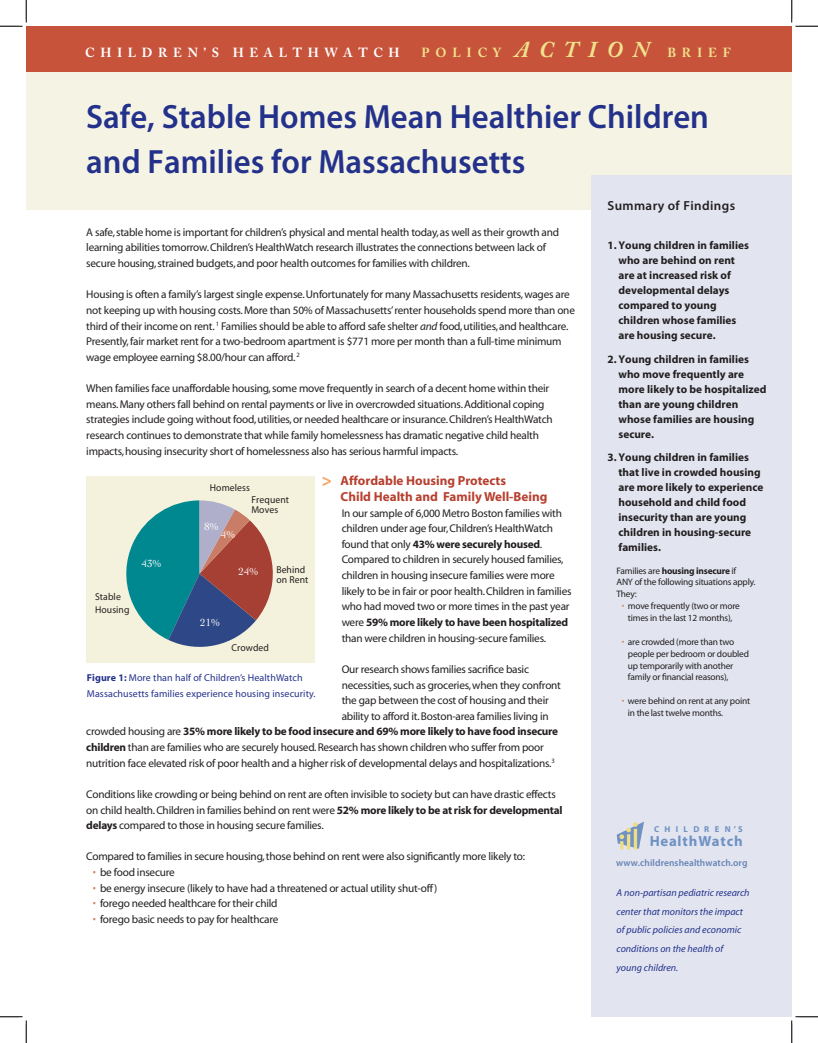
<style>
.page{position:relative;width:818px;height:1043px;background:#fff}
.page>*{position:absolute;margin:0;border:0;box-sizing:border-box;transform-origin:0 0}
.Headline{font:600 33.75px/45px "Myriad Pro";color:#24318b}
.Body{font:700 17.5px "Myriad Pro";color:#f8a15c}
.t1{font:700 14.75px "Myriad";letter-spacing:.06em;color:#6f91c3}
.Body-2{font:700 13.12px "Myriad";color:#b7402f}
.Headings{font:700 13.12px "Adobe Caslon Pro";letter-spacing:.44em;color:#fff}
.Headings-2{font:700 13.12px "Adobe Caslon Pro";letter-spacing:.455em;color:#f0e28b}
.Findings_Hd{font:600 13.12px "Myriad Pro";letter-spacing:.03em;color:#231f20}
.Body-3{font:11.25px/15.6px "Myriad";letter-spacing:-.02em;color:#231f20}
.Findings_Hd-2{font:700 11.25px/15px "Myriad Pro";color:#231f20}
.Findings_Text{font:600 11.25px/15px "Myriad Pro";color:#231f20}
.t2{font:10.88px "Cochin";color:#fff}
.Byline_Footer{font:italic 10px/18.8px "Myriad";color:#24318b}
.Body-4{font:10px/15.6px "Myriad";letter-spacing:.01em;color:#24318b}
.Conclusion_Body{font:10px/10px "Myriad Pro";letter-spacing:.01em;color:#231f20}
.Conclusion_Body-2{font:600 9.75px "Myriad Pro";letter-spacing:.01em;color:#6683b4}
.Body-5{font:9.38px/11.9px "Myriad";letter-spacing:-.02em;color:#231f20}
.t3{font:700 8.62px "Myriad";letter-spacing:.625em;color:#6f91c3}
.s1{font-style:italic;font-size:22.5px}
.s2{font-style:italic}
.s3{font-weight:700}
.s4{color:#d68169}
</style>
<div class="page">
<div style="left:26px;top:52px;width:765px;height:157px;background:#f5f4e4"></div>
<div style="left:26px;top:26px;width:765px;height:45px;background:#c7533b"></div>
<div style="left:591px;top:175px;width:200px;height:841px;background:#e2e5f0"></div>
<svg style="left:616px;top:821px;width:28px;height:29px"></svg>
<svg style="left:633px;top:828px;width:4px;height:21px"></svg>
<div style="left:86px;top:476px;width:228px;height:186px;background:#f4f2dc"></div>
<svg style="left:126px;top:500px;width:147px;height:147px"></svg>
<svg style="left:0;top:0;width:27px;height:27px"></svg>
<svg style="left:0;top:1016px;width:27px;height:26px"></svg>
<svg style="left:791px;top:0;width:27px;height:27px"></svg>
<svg style="left:790px;top:1015px;width:28px;height:27px"></svg>
<p class="Headings" style="left:85px;top:45px;width:316px">CHILDREN’S HEALTHWATCH</p>
<p class="Headings-2" style="left:421px;top:45px;width:229px">POLICY <span class="s1">ACTION</span></p>
<p class="Headings-2" style="left:667px;top:45px;width:65px">BRIEF</p>
<p class="Headline" style="left:86px;top:94px;width:624px">Safe, Stable Homes Mean Healthier Children and Families for Massachusetts</p>
<p class="Body-3" style="left:86px;top:225px;width:474px">A safe, stable home is important for children’s physical and mental health today, as well as their growth and learning abilities tomorrow. Children’s HealthWatch research illustrates the connections between lack of secure housing, strained budgets, and poor health outcomes for families with children.</p>
<p class="Body-3" style="left:86px;top:287px;width:490px">Housing is often a family’s largest single expense. Unfortunately for many Massachusetts residents, wages are not keeping up with housing costs. More than 50% of Massachusetts’ renter households spend more than one third of their income on rent. <sup>1</sup> Families should be able to afford safe shelter <span class="s2">and</span> food, utilities, and healthcare.<br>Presently, fair market rent for a two-bedroom apartment is $771 more per month than a full-time minimum wage employee earning $8.00/hour can afford. <sup>2</sup></p>
<p class="Body-3" style="left:86px;top:381px;width:468px">When families face unaffordable housing, some move frequently in search of a decent home within their means. Many others fall behind on rental payments or live in overcrowded situations. Additional coping strategies include going without food, utilities, or needed healthcare or insurance. Children’s HealthWatch research continues to demonstrate that while family homelessness has dramatic negative child health impacts, housing insecurity short of homelessness also has serious harmful impacts.</p>
<p class="Body-2" style="left:340px;top:474px;width:167px">Affordable Housing Protects</p>
<p class="Body-2" style="left:340px;top:490px;width:208px">Child Health and Family Well-Being</p>
<p class="Body-3" style="left:341px;top:505px;width:231px">In our sample of 6,000 Metro Boston families with children under age four, Children’s HealthWatch found that only <span class="s3">43% were securely housed</span>.<br>Compared to children in securely housed families, children in housing insecure families were more likely to be in fair or poor health. Children in families who had moved two or more times in the past year were <span class="s3">59% more likely to have been hospitalized </span>than were children in housing-secure families.</p>
<p class="Body-3" style="left:341px;top:661px;width:221px">Our research shows families sacrifice basic necessities, such as groceries, when they confront the gap between the cost of housing and their</p>
<p class="Body-3" style="left:86px;top:708px;width:473px;text-indent:255px">ability to afford it. Boston-area families living in crowded housing are <span class="s3">35% more likely to be food insecure and 69% more likely to have food insecure children</span> than are families who are securely housed. Research has shown children who suffer from poor nutrition face elevated risk of poor health and a higher risk of developmental delays and hospitalizations.<sup>3</sup></p>
<p class="Body-3" style="left:86px;top:786px;width:477px">Conditions like crowding or being behind on rent are often invisible to society but can have drastic effects on child health. Children in families behind on rent were <span class="s3">52% more likely to be at risk for developmental delays</span> compared to those in housing secure families.</p>
<p class="Body-3" style="left:86px;top:849px;width:440px">Compared to families in secure housing, those behind on rent were also significantly more likely to:</p>
<p class="Body-3" style="left:93px;top:865px;width:84px"><span class="s4">•</span> be food insecure</p>
<p class="Body-3" style="left:93px;top:880px;width:346px"><span class="s4">•</span> be energy insecure (likely to have had a threatened or actual utility shut-off)</p>
<p class="Body-3" style="left:93px;top:896px;width:186px"><span class="s4">•</span> forego needed healthcare for their child</p>
<p class="Body-3" style="left:93px;top:911px;width:187px"><span class="s4">•</span> forego basic needs to pay for healthcare</p>
<p class="Body" style="left:322px;top:469px;width:12px">&gt;</p>
<p class="Conclusion_Body" style="left:210px;top:482px;width:42px">Homeless</p>
<p class="Conclusion_Body" style="left:251px;top:494px;width:39px">Frequent<br>Moves</p>
<p class="t2" style="left:204px;top:520px;width:16px">8%</p>
<p class="t2" style="left:221px;top:528px;width:16px">4%</p>
<p class="t2" style="left:142px;top:557px;width:21px">43%</p>
<p class="Conclusion_Body" style="left:276px;top:564px;width:34px">Behind on Rent</p>
<p class="t2" style="left:238px;top:564px;width:21px">24%</p>
<p class="Conclusion_Body" style="left:95px;top:591px;width:27px">Stable</p>
<p class="Conclusion_Body" style="left:95px;top:604px;width:36px">Housing</p>
<p class="t2" style="left:200px;top:615px;width:21px">21%</p>
<p class="Conclusion_Body" style="left:231px;top:642px;width:39px">Crowded</p>
<p class="Body-4" style="left:87px;top:670px;width:230px"><span class="s3">Figure 1:</span> More than half of Children’s HealthWatch<br>Massachusetts families experience housing insecurity.</p>
<p class="Findings_Hd" style="left:607px;top:197px;width:129px">Summary of Findings</p>
<p class="Findings_Hd-2" style="left:618px;top:237px;width:132px;text-indent:-11px">1. Young children in families who are behind on rent are at increased risk of developmental delays compared to young children whose families are housing secure.</p>
<p class="Findings_Hd-2" style="left:618px;top:351px;width:149px;text-indent:-11px">2. Young children in families who move frequently are more likely to be hospitalized than are young children whose families are housing secure.</p>
<p class="Findings_Hd-2" style="left:618px;top:449px;width:146px;text-indent:-11px">3. Young children in families that live in crowded housing are more likely to experience household and child food insecurity than are young children in housing-secure families.</p>
<p class="Findings_Text" style="left:620px;top:237px;width:133px">with poor health and development in very young childre .</p>
<p class="Findings_Text" style="left:620px;top:305px;width:150px">more likely to move frequently</p>
<p class="Findings_Text" style="left:620px;top:350px;width:139px">factors for poor child health.</p>
<p class="Findings_Text" style="left:620px;top:372px;width:151px;text-indent:-13px">3. LIHEAP helps stabilize families’ housing and protect children’s health and growth.</p>
<p class="Body-5" style="left:616px;top:565px;width:140px">Families are <span class="s3">housing insecure</span> if<br>ANY of the following situations apply.<br>They:</p>
<p class="Body-5" style="left:621px;top:600px;width:120px;text-align:center"><span class="s4">•</span> move frequently (two or more times in the last 12 months),</p>
<p class="Body-5" style="left:628px;top:636px;width:123px;text-indent:-6px"><span class="s4">•</span> are crowded (more than two people per bedroom or doubled up temporarily with another family or financial reasons),</p>
<p class="Body-5" style="left:628px;top:695px;width:124px;text-indent:-6px"><span class="s4">•</span> were behind on rent at any point in the last twelve months.</p>
<p class="t3" style="left:654px;top:824px;width:90px">CHILDREN’S</p>
<p class="t1" style="left:649px;top:833px;width:95px">HealthWatch</p>
<p class="Conclusion_Body-2" style="left:616px;top:856px;width:133px">www.childrenshealthwatch.org</p>
<p class="t3" style="left:652px;top:835px;width:90px">CHILDREN’S</p>
<p class="Byline_Footer" style="left:616px;top:883px;width:134px">A non-partisan pediatric research center that monitors the impact of public policies and economic conditions on the health of young children.</p>
</div>
